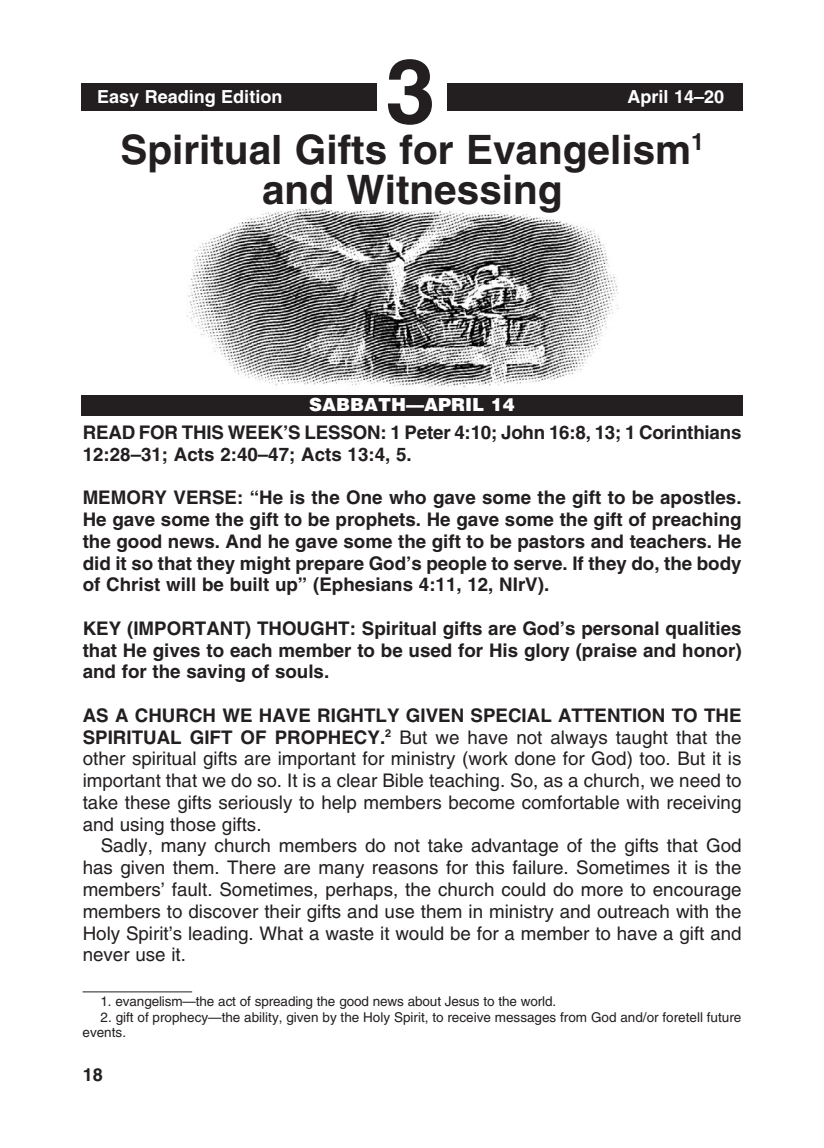
<style>
.page{position:relative;width:824px;height:1148px;background:#fff}
.page>*{position:absolute;margin:0;border:0;box-sizing:border-box;transform-origin:0 0}
.t1{font:700 90px "Helvetica";color:#231f20}
._0-Lesson_Title{font:700 40.5px/40.5px "Helvetica";color:#231f20;text-align:center}
._4-Body_X_indent_bol{font:700 18.75px/21.8px "Helvetica";color:#231f20;text-align:justify}
._3-Body_X_indent{font:18.75px/21.8px "Helvetica";color:#231f20;text-align:justify}
._1-Body{font:18.75px/21.8px "Helvetica";color:#231f20;text-align:justify}
.t2{font:700 18px "Helvetica";color:#fff}
.t3{font:900 18px "Helvetica";color:#fff}
.t4{font:700 18px "Helvetica";color:#231f20}
._7-footnotes{font:13.5px/15.8px "Helvetica";color:#231f20}
._6-Footnotes_rule{font:13.5px "Helvetica";letter-spacing:-.01em;color:#231f20}
.s1{font-weight:700}
</style>
<div class="page">
<img style="left:187px;top:208px;width:432px;height:180px">
<div style="left:81px;top:84px;width:661px;height:27px;background:#231f20"></div>
<div style="left:377px;top:45px;width:69px;height:79px;background:#fff"></div>
<div style="left:81px;top:395px;width:661px;height:20px;background:#231f20"></div>
<hr style="left:82px;top:991px;width:110px;height:1px;background:#231f20">
<p class="t2" style="left:97px;top:86px;width:187px">Easy Reading Edition</p>
<p class="t1" style="left:385px;top:36px;width:52px">3</p>
<p class="t2" style="left:627px;top:86px;width:98px">April 14–20</p>
<p class="_0-Lesson_Title" style="left:120px;top:129px;width:585px">Spiritual Gifts for Evangelism<sup>1 </sup>and Witnessing</p>
<p class="t3" style="left:309px;top:393px;width:207px">SABBATH—APRIL 14</p>
<p class="_4-Body_X_indent_bol" style="left:83px;top:421px;width:660px">READ FOR THIS WEEK’S LESSON: 1 Peter 4:10; John 16:8, 13; 1 Corinthians<br>12:28–31; Acts 2:40–47; Acts 13:4, 5.</p>
<p class="_4-Body_X_indent_bol" style="left:83px;top:486px;width:660px">MEMORY VERSE: “He is the One who gave some the gift to be apostles.<br>He gave some the gift to be prophets. He gave some the gift of preaching the good news. And he gave some the gift to be pastors and teachers. He did it so that they might prepare God’s people to serve. If they do, the body of Christ will be built up” (Ephesians 4:11, 12, NIrV).</p>
<p class="_4-Body_X_indent_bol" style="left:83px;top:617px;width:660px">KEY (IMPORTANT) THOUGHT: Spiritual gifts are God’s personal qualities that He gives to each member to be used for His glory (praise and honor) and for the saving of souls.</p>
<p class="_3-Body_X_indent" style="left:83px;top:704px;width:660px"><span class="s1">AS A CHURCH WE HAVE RIGHTLY GIVEN SPECIAL ATTENTION TO THE SPIRITUAL GIFT OF PROPHECY.</span><sup>2</sup> But we have not always taught that the other spiritual gifts are important for ministry (work done for God) too. But it is important that we do so. It is a clear Bible teaching. So, as a church, we need to take these gifts seriously to help members become comfortable with receiving and using those gifts.</p>
<p class="_1-Body" style="left:83px;top:835px;width:660px;text-indent:18px">Sadly, many church members do not take advantage of the gifts that God has given them. There are many reasons for this failure. Sometimes it is the members’ fault. Sometimes, perhaps, the church could do more to encourage members to discover their gifts and use them in ministry and outreach with the Holy Spirit’s leading. What a waste it would be for a member to have a gift and never use it.</p>
<p class="_6-Footnotes_rule" style="left:101px;top:993px;width:455px">1. evangelism—the act of spreading the good news about Jesus to the world.</p>
<p class="_7-footnotes" style="left:82px;top:1008px;width:660px;text-indent:18px">2. gift of prophecy—the ability, given by the Holy Spirit, to receive messages from God and/or foretell future events.</p>
<p class="t4" style="left:83px;top:1063px;width:22px">18</p>
</div>
